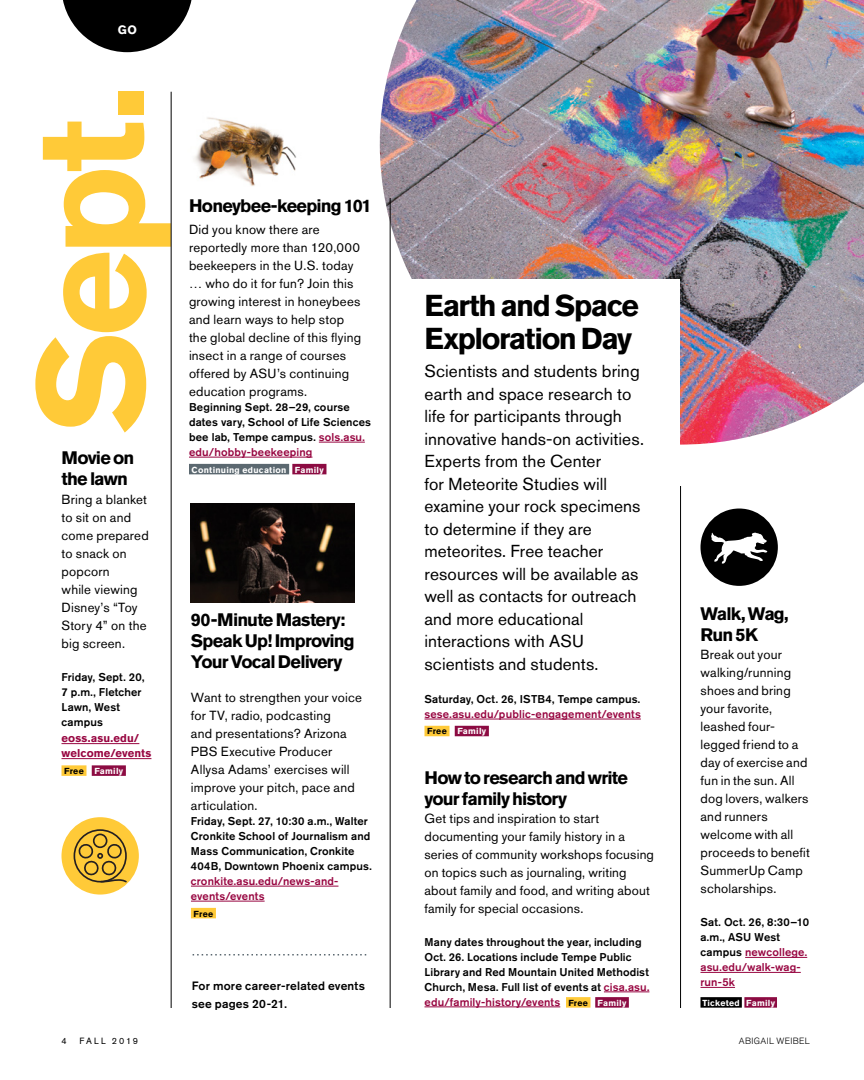
<style>
.page{position:relative;width:864px;height:1080px;background:#fff}
.page>*{position:absolute;margin:0;border:0;box-sizing:border-box;transform-origin:0 0}
.t1{font:700 150px "Akzidenz Grotesk Std";color:#ffca38}
.t2{font:700 30px/33px "Akzidenz Grotesk Std";letter-spacing:-.045em;color:#000}
.t3{font:700 18px/21px "Akzidenz Grotesk Std";letter-spacing:-.045em;color:#000}
.t4{font:17.25px/22.5px "Akzidenz Grotesk Std";letter-spacing:.005em;color:#000}
.t5{font:13.2px/18px "Akzidenz Grotesk Std";letter-spacing:.015em;color:#000}
.t6{font:500 12px/18px "Akzidenz Grotesk Std";letter-spacing:.015em;color:#000}
.t7{font:700 12px "Akzidenz Grotesk Std";color:#fff}
.t8{font:500 11.25px/15px "Akzidenz Grotesk Std";letter-spacing:.01em;color:#000}
.t9{font:500 11.25px/15px "Akzidenz Grotesk Std";letter-spacing:.01em;color:#980641}
.t10{font:700 11.25px/15px "Akzidenz Grotesk Std";letter-spacing:.01em;color:#980641}
.t11{font:300 9px "Akzidenz Grotesk Std";letter-spacing:.04em;color:#000}
.t12{font:9px "Akzidenz Grotesk Std";letter-spacing:.215em;color:#000}
.t13{font:700 8.7px "Akzidenz Grotesk Std";letter-spacing:.025em;color:#fff}
.t14{font:700 8.7px "Akzidenz Grotesk Std";color:#000}
.s1{color:#000}
.s2{color:#980641}
.s3{font-weight:700;font-size:8.7px}
.s4{font-weight:700;font-size:8.7px;color:#fff}
</style>
<div class="page">
<img style="left:380px;top:0;width:484px;height:445px">
<hr style="left:171px;top:92px;width:1px;height:916px;background:#000">
<hr style="left:390px;top:198px;width:1px;height:810px;background:#000">
<img style="left:194px;top:117px;width:102px;height:69px">
<hr style="left:319px;top:442px;width:46px;height:1px;background:#980641">
<hr style="left:189px;top:457px;width:123px;height:1px;background:#980641">
<div style="left:189px;top:464px;width:100px;height:10px;background:#5b6870"></div>
<div style="left:292px;top:464px;width:34px;height:10px;background:#8c0b42"></div>
<hr style="left:62px;top:743px;width:77px;height:1px;background:#980641">
<hr style="left:62px;top:758px;width:89px;height:1px;background:#980641">
<div style="left:62px;top:765px;width:25px;height:11px;background:#ffca38"></div>
<div style="left:92px;top:765px;width:34px;height:11px;background:#8c0b42"></div>
<hr style="left:745px;top:957px;width:62px;height:1px;background:#980641">
<hr style="left:700px;top:972px;width:101px;height:1px;background:#980641">
<hr style="left:700px;top:987px;width:35px;height:1px;background:#980641">
<div style="left:700px;top:997px;width:42px;height:11px;background:#000"></div>
<div style="left:744px;top:997px;width:33px;height:11px;background:#8c0b42"></div>
<hr style="left:191px;top:886px;width:147px;height:1px;background:#980641">
<hr style="left:191px;top:901px;width:74px;height:1px;background:#980641">
<div style="left:191px;top:908px;width:25px;height:10px;background:#ffca38"></div>
<img style="left:191px;top:504px;width:164px;height:99px">
<hr style="left:604px;top:992px;width:45px;height:1px;background:#980641">
<hr style="left:424px;top:1007px;width:136px;height:1px;background:#980641">
<div style="left:566px;top:997px;width:25px;height:11px;background:#ffca38"></div>
<div style="left:595px;top:997px;width:34px;height:11px;background:#8c0b42"></div>
<div style="left:700px;top:509px;width:78px;height:77px;background:#000;border-radius:50%"></div>
<svg style="left:711px;top:532px;width:57px;height:32px"></svg>
<div style="left:61px;top:817px;width:78px;height:78px;background:#ffca38;border-radius:50%"></div>
<svg style="left:73px;top:828px;width:55px;height:55px"></svg>
<hr style="left:680px;top:486px;width:1px;height:522px;background:#000">
<div style="left:410px;top:279px;width:270px;height:360px;background:#fff"></div>
<hr style="left:424px;top:719px;width:217px;height:1px;background:#980641">
<div style="left:424px;top:726px;width:26px;height:10px;background:#ffca38"></div>
<div style="left:455px;top:726px;width:34px;height:10px;background:#8c0b42"></div>
<svg style="left:193px;top:954px;width:173px;height:2px"></svg>
<svg style="left:63px;top:0;width:129px;height:52px"></svg>
<p class="t7" style="left:118px;top:23px;width:20px">GO</p>
<h1 class="t1" style="left:5px;top:434px;width:351px;rotate:-90deg">Sept.</h1>
<h3 class="t3" style="left:62px;top:447px;width:74px">Movie on the lawn</h3>
<p class="t5" style="left:62px;top:490px;width:89px">Bring a blanket to sit on and come prepared to snack on popcorn<br>while viewing<br>Disney’s “Toy<br>Story 4” on the big screen.</p>
<p class="t8" style="left:62px;top:669px;width:84px">Friday, Sept. 20,<br>7 p.m., Fletcher<br>Lawn, West campus</p>
<p class="t10" style="left:62px;top:731px;width:91px">eoss.asu.edu/ welcome/events</p>
<p class="t13" style="left:64px;top:766px;width:61px"><span class="s1">Free</span> Family</p>
<h3 class="t3" style="left:189px;top:195px;width:184px">Honeybee-keeping 101</h3>
<p class="t5" style="left:189px;top:220px;width:174px">Did you know there are reportedly more than 120,000 beekeepers in the U.S. today … who do it for fun? Join this growing interest in honeybees and learn ways to help stop the global decline of this flying insect in a range of courses offered by ASU’s continuing education programs.</p>
<p class="t8" style="left:189px;top:399px;width:184px">Beginning Sept. 28–29, course dates vary, School of Life Sciences bee lab, Tempe campus. <span class="s2">sols.asu. edu/hobby-beekeeping</span></p>
<p class="t13" style="left:192px;top:464px;width:134px">Continuing education Family</p>
<h3 class="t3" style="left:191px;top:609px;width:165px">90-Minute Mastery:<br>Speak Up! Improving<br>Your Vocal Delivery</h3>
<p class="t5" style="left:191px;top:688px;width:173px">Want to strengthen your voice for TV, radio, podcasting<br>and presentations? Arizona<br>PBS Executive Producer<br>Allysa Adams’ exercises will improve your pitch, pace and articulation.</p>
<p class="t8" style="left:191px;top:813px;width:182px">Friday, Sept. 27, 10:30 a.m., Walter Cronkite School of Journalism and Mass Communication, Cronkite 404B, Downtown Phoenix campus.</p>
<p class="t9" style="left:191px;top:873px;width:149px">cronkite.asu.edu/news-and&shy;events/events</p>
<p class="t14" style="left:194px;top:908px;width:21px">Free</p>
<p class="t6" style="left:192px;top:977px;width:175px">For more career-related events see pages 20-21.</p>
<h2 class="t2" style="left:424px;top:289px;width:216px">Earth and Space<br>Exploration Day</h2>
<p class="t4" style="left:424px;top:360px;width:221px">Scientists and students bring earth and space research to life for participants through innovative hands-on activities.<br>Experts from the Center<br>for Meteorite Studies will examine your rock specimens to determine if they are meteorites. Free teacher resources will be available as well as contacts for outreach and more educational interactions with ASU scientists and students.</p>
<p class="t8" style="left:424px;top:691px;width:217px">Saturday, Oct. 26, ISTB4, Tempe campus.</p>
<p class="t9" style="left:424px;top:706px;width:218px">sese.asu.edu/public-engagement/events</p>
<p class="t13" style="left:427px;top:726px;width:61px"><span class="s1">Free</span> Family</p>
<h3 class="t3" style="left:424px;top:767px;width:205px">How to research and write your family history</h3>
<p class="t5" style="left:424px;top:809px;width:231px">Get tips and inspiration to start documenting your family history in a series of community workshops focusing on topics such as journaling, writing about family and food, and writing about family for special occasions.</p>
<p class="t8" style="left:424px;top:934px;width:226px">Many dates throughout the year, including Oct. 26. Locations include Tempe Public Library and Red Mountain United Methodist Church, Mesa. Full list of events at <span class="s2">cisa.asu. edu/family-history/events</span> <span class="s3">Free</span> <span class="s4">Family</span></p>
<h3 class="t3" style="left:700px;top:604px;width:90px">Walk, Wag,<br>Run 5K</h3>
<p class="t5" style="left:700px;top:646px;width:111px">Break out your walking/running shoes and bring your favorite, leashed four&shy;legged friend to a day of exercise and fun in the sun. All dog lovers, walkers and runners welcome with all proceeds to benefit<br>SummerUp Camp scholarships.</p>
<p class="t8" style="left:700px;top:915px;width:110px">Sat. Oct. 26, 8:30–10 a.m., ASU West campus <span class="s2">newcollege. asu.edu/walk-wag&shy;run-5k</span></p>
<p class="t13" style="left:702px;top:998px;width:74px">Ticketed Family</p>
<p class="t12" style="left:62px;top:1036px;width:7px">4</p>
<p class="t12" style="left:79px;top:1036px;width:60px">FALL 2019</p>
<p class="t11" style="left:739px;top:1036px;width:72px">ABIGAIL WEIBEL</p>
</div>
